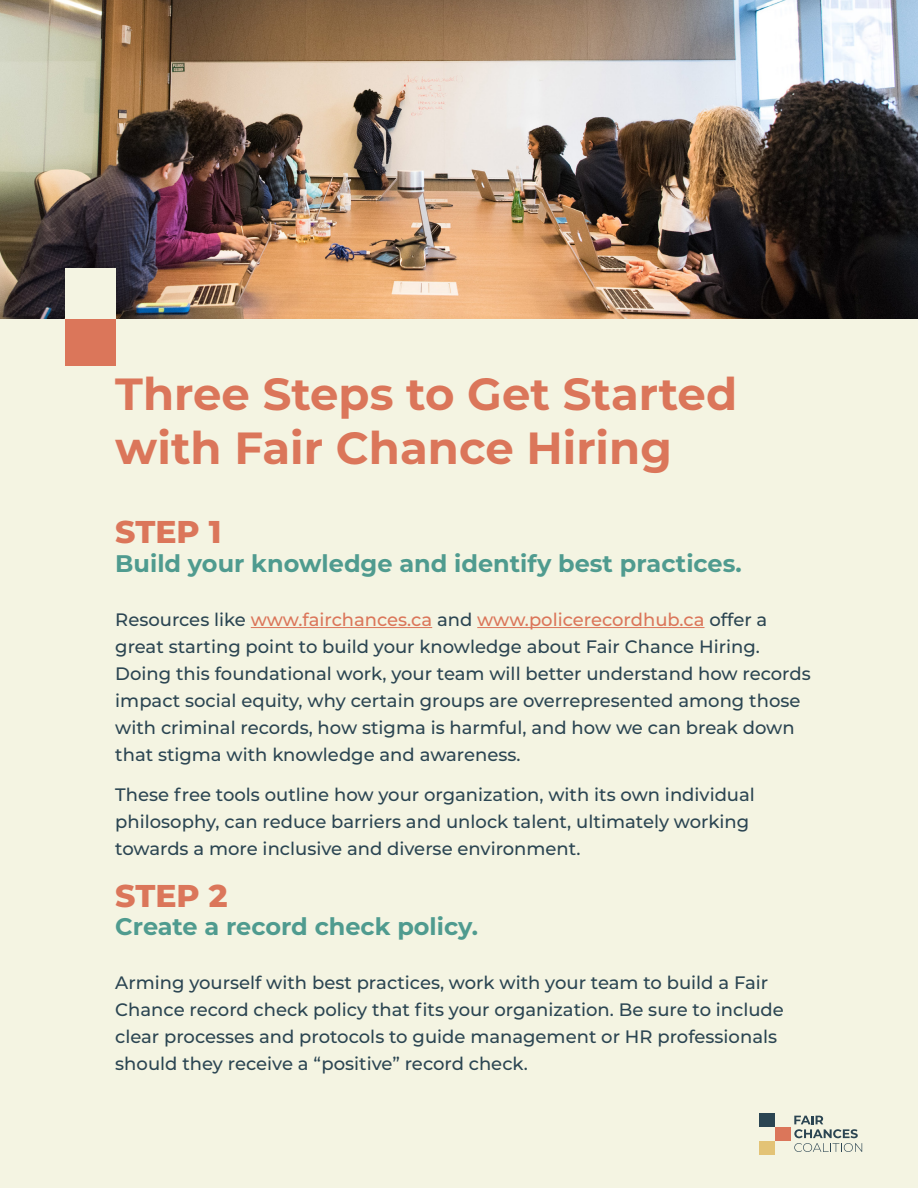
<style>
.page{position:relative;width:918px;height:1188px;background:#f4f4e2}
.page>*{position:absolute;margin:0;border:0;box-sizing:border-box;transform-origin:0 0}
.header_paragraph{font:700 45px/54px "Montserrat";color:#db765a}
.STEPS{font:800 31.5px "Montserrat";color:#db765a}
.header_paragraph-2{font:700 24px "Montserrat";color:#4f9b8f}
.body_paragraph{font:500 18px/27px "Montserrat";color:#2b4552}
.s1{color:#db765a}
</style>
<div class="page">
<img style="left:0;top:0;width:918px;height:318px">
<hr style="left:251px;top:627px;width:181px;height:1px;background:#db765a">
<hr style="left:477px;top:627px;width:228px;height:1px;background:#db765a">
<div style="left:65px;top:316px;width:50px;height:50px;background:#db765a"></div>
<div style="left:65px;top:268px;width:50px;height:50px;background:#f4f4e2"></div>
<div style="left:759px;top:1114px;width:16px;height:13px;background:#2b4552"></div>
<div style="left:775px;top:1127px;width:16px;height:14px;background:#db765a"></div>
<div style="left:759px;top:1141px;width:16px;height:13px;background:#e3c376"></div>
<svg style="left:794px;top:1116px;width:68px;height:36px"></svg>
<p class="header_paragraph" style="left:115px;top:364px;width:623px">Three Steps to Get Started with Fair Chance Hiring</p>
<p class="STEPS" style="left:115px;top:509px;width:108px">STEP 1</p>
<p class="header_paragraph-2" style="left:115px;top:546px;width:628px">Build your knowledge and identify best practices.</p>
<p class="body_paragraph" style="left:115px;top:605px;width:697px">Resources like <span class="s1">www.fairchances.ca</span> and <span class="s1">www.policerecordhub.ca</span> offer a great starting point to build your knowledge about Fair Chance Hiring.<br>Doing this foundational work, your team will better understand how records impact social equity, why certain groups are overrepresented among those with criminal records, how stigma is harmful, and how we can break down that stigma with knowledge and awareness.</p>
<p class="body_paragraph" style="left:115px;top:781px;width:641px">These free tools outline how your organization, with its own individual philosophy, can reduce barriers and unlock talent, ultimately working towards a more inclusive and diverse environment.</p>
<p class="STEPS" style="left:115px;top:872px;width:114px">STEP 2</p>
<p class="header_paragraph-2" style="left:115px;top:910px;width:364px">Create a record check policy.</p>
<p class="body_paragraph" style="left:115px;top:969px;width:670px">Arming yourself with best practices, work with your team to build a Fair Chance record check policy that fits your organization. Be sure to include clear processes and protocols to guide management or HR professionals should they receive a “positive” record check.</p>
</div>
